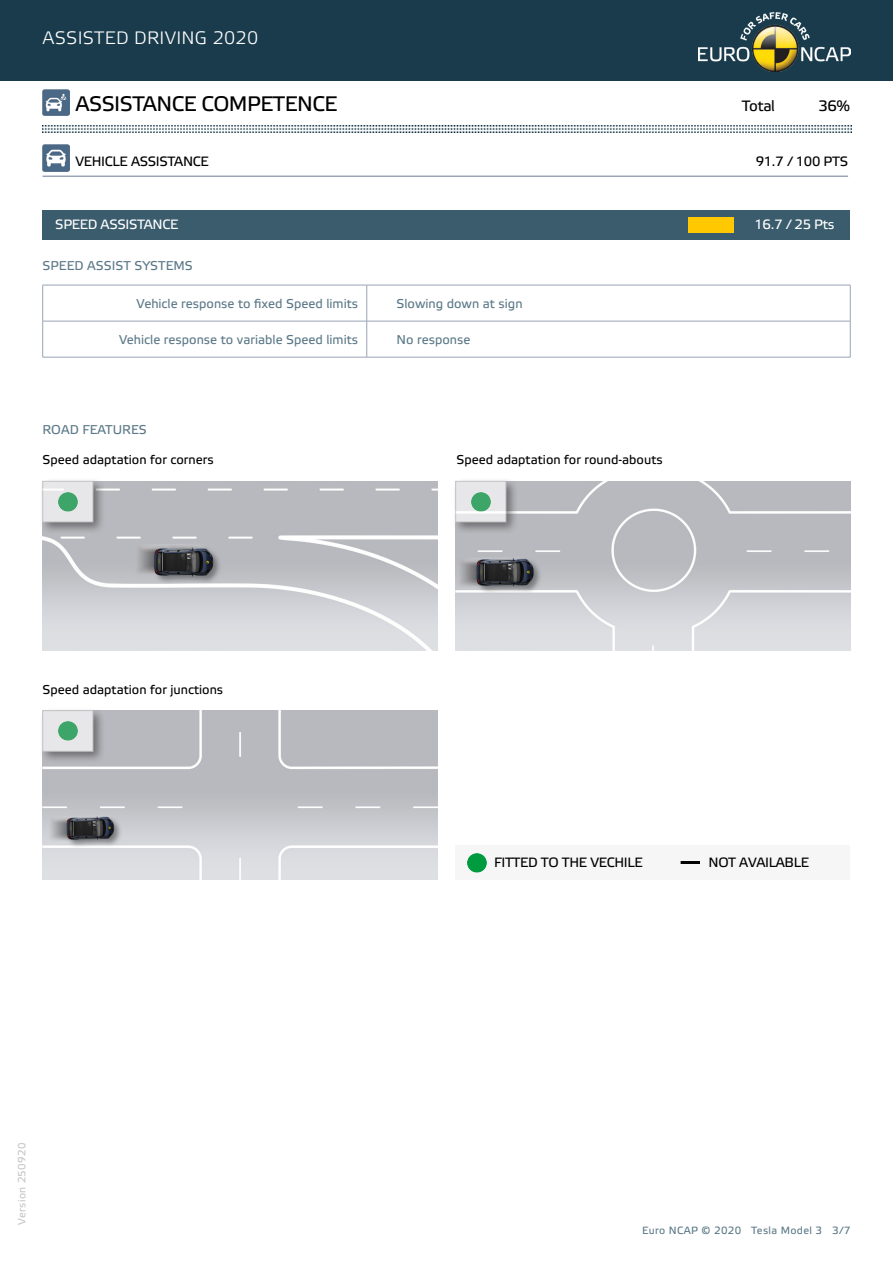
<style>
.page{position:relative;width:893px;height:1263px;background:#fff}
.page>*{position:absolute;margin:0;border:0;box-sizing:border-box;transform-origin:0 0}
.t1{font:21px "Etelka Text Pro";letter-spacing:-.025em;color:#000001}
.t2{font:18px "Etelka Light Pro";letter-spacing:.015em;color:#fff}
.t3{font:15px "Etelka Text Pro";letter-spacing:-.025em;color:#000001}
.t4{font:13.5px "Etelka Text Pro";letter-spacing:-.025em;color:#000}
.t5{font:13.5px "Etelka Text Pro";letter-spacing:-.025em;color:#fff}
.t6{font:12.75px "Etelka Text Pro";color:#5c7988}
.t7{font:12.75px "Etelka Text Pro";color:#000}
.t8{font:10.5px "Etelka Text Pro";letter-spacing:.03em;color:#5c7988}
.t9{font:10.5px "Etelka Text Pro";letter-spacing:.03em;color:#c6c6c7}
</style>
<div class="page">
<div style="left:0;top:0;width:893px;height:81px;background:#193b4c"></div>
<img style="left:698px;top:12px;width:152px;height:59px">
<img style="left:43px;top:125px;width:808px;height:8px">
<hr style="left:43px;top:176px;width:805px;height:1px;background:#99a4b5">
<div style="left:43px;top:210px;width:807px;height:30px;background:#3a5c6c"></div>
<hr style="left:43px;top:285px;width:324px;height:1px;background:#99a4b5">
<hr style="left:42px;top:285px;width:1px;height:36px;background:#99a4b5">
<hr style="left:367px;top:285px;width:483px;height:1px;background:#99a4b5">
<hr style="left:366px;top:285px;width:1px;height:36px;background:#99a4b5">
<hr style="left:850px;top:285px;width:1px;height:36px;background:#99a4b5">
<hr style="left:43px;top:321px;width:324px;height:1px;background:#99a4b5">
<hr style="left:42px;top:321px;width:1px;height:36px;background:#99a4b5">
<hr style="left:367px;top:321px;width:483px;height:1px;background:#99a4b5">
<hr style="left:366px;top:321px;width:1px;height:36px;background:#99a4b5">
<hr style="left:850px;top:321px;width:1px;height:36px;background:#99a4b5">
<hr style="left:43px;top:357px;width:324px;height:1px;background:#99a4b5">
<hr style="left:367px;top:357px;width:483px;height:1px;background:#99a4b5">
<div style="left:689px;top:217px;width:44px;height:16px;background:#ffc800"></div>
<img style="left:43px;top:481px;width:394px;height:170px">
<img style="left:455px;top:481px;width:395px;height:170px">
<img style="left:43px;top:710px;width:394px;height:170px">
<div style="left:39px;top:707px;width:67px;height:57px;background:#231f20;opacity:.75"></div>
<div style="left:43px;top:711px;width:50px;height:40px;background:#e7e7e9"></div>
<img style="left:58px;top:721px;width:19px;height:19px">
<div style="left:43px;top:710px;width:50px;height:41px;border:1px solid #c6c6c7"></div>
<div style="left:39px;top:477px;width:67px;height:58px;background:#231f20;opacity:.75"></div>
<div style="left:43px;top:481px;width:50px;height:41px;background:#e7e7e9"></div>
<img style="left:58px;top:492px;width:19px;height:19px">
<div style="left:43px;top:481px;width:50px;height:41px;border:1px solid #c6c6c7"></div>
<div style="left:452px;top:477px;width:67px;height:58px;background:#231f20;opacity:.75"></div>
<svg style="left:457px;top:483px;width:47px;height:37px"></svg>
<img style="left:471px;top:492px;width:19px;height:19px">
<div style="left:455px;top:481px;width:51px;height:41px;border:1px solid #c6c6c7"></div>
<img style="left:43px;top:89px;width:26px;height:27px">
<div style="left:455px;top:845px;width:395px;height:34px;background:#f6f6f6"></div>
<img style="left:467px;top:854px;width:19px;height:19px">
<img style="left:680px;top:861px;width:19px;height:3px">
<img style="left:43px;top:145px;width:26px;height:26px">
<h2 class="t2" style="left:43px;top:28px;width:217px">ASSISTED DRIVING 2020</h2>
<h1 class="t1" style="left:76px;top:92px;width:263px">ASSISTANCE COMPETENCE</h1>
<p class="t3" style="left:742px;top:98px;width:35px">Total</p>
<p class="t3" style="left:818px;top:98px;width:33px">36%</p>
<p class="t4" style="left:76px;top:154px;width:135px">VEHICLE ASSISTANCE</p>
<p class="t4" style="left:756px;top:154px;width:94px">91.7 / 100 PTS</p>
<p class="t5" style="left:55px;top:217px;width:125px">SPEED ASSISTANCE</p>
<p class="t5" style="left:754px;top:217px;width:82px">16.7 / 25 Pts</p>
<p class="t6" style="left:43px;top:258px;width:152px">SPEED ASSIST SYSTEMS</p>
<p class="t6" style="left:137px;top:296px;width:223px">Vehicle response to fixed Speed limits</p>
<p class="t6" style="left:396px;top:296px;width:128px">Slowing down at sign</p>
<p class="t6" style="left:119px;top:332px;width:241px">Vehicle response to variable Speed limits</p>
<p class="t6" style="left:396px;top:332px;width:75px">No response</p>
<p class="t6" style="left:43px;top:423px;width:106px">ROAD FEATURES</p>
<p class="t7" style="left:43px;top:453px;width:173px">Speed adaptation for corners</p>
<p class="t7" style="left:457px;top:453px;width:208px">Speed adaptation for round-abouts</p>
<p class="t7" style="left:43px;top:682px;width:182px">Speed adaptation for junctions</p>
<p class="t4" style="left:494px;top:855px;width:150px">FITTED TO THE VECHILE</p>
<p class="t4" style="left:708px;top:855px;width:102px">NOT AVAILABLE</p>
<p class="t9" style="left:16px;top:1225px;width:84px;rotate:-90deg">Version 250920</p>
<p class="t8" style="left:642px;top:1225px;width:210px">Euro NCAP © 2020 Tesla Model 3 3/7</p>
</div>
